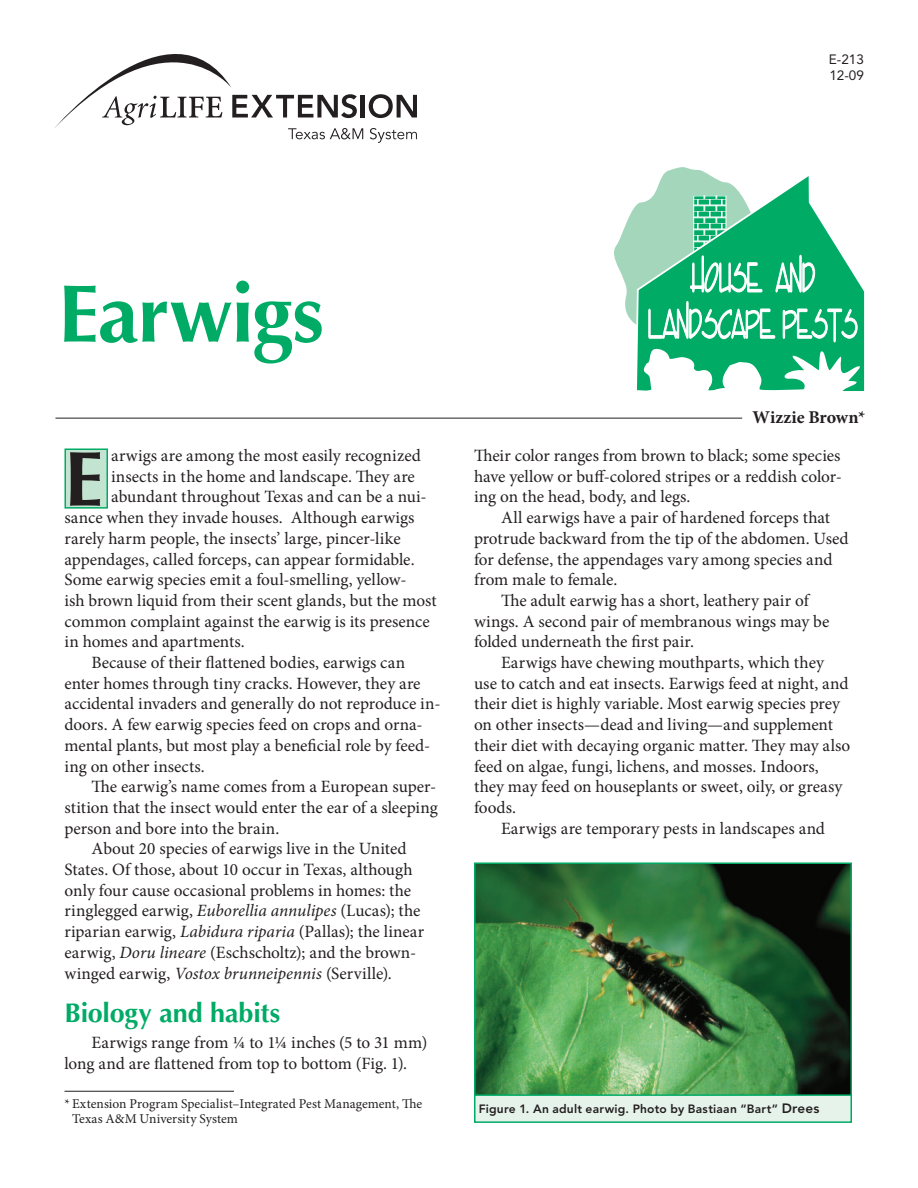
<style>
.page{position:relative;width:918px;height:1188px;background:#fff}
.page>*{position:absolute;margin:0;border:0;box-sizing:border-box;transform-origin:0 0}
.t1{font:700 81.45px "Optima";letter-spacing:-.015em;color:#00ab66}
.body_text{font:700 77.7px "Optima";color:#231f20}
.heading1{font:700 27px "Optima";letter-spacing:-.005em;color:#00ab66}
.authors{font:700 18px "Minion Pro";letter-spacing:-.005em;color:#231f20}
.body_text-2{font:17.25px/20.7px "Minion Pro";color:#231f20}
.author_info{font:13.5px/15px "Minion Pro";letter-spacing:.005em;color:#231f20}
.t2{font:13.5px "Avenir";color:#231f20}
.captions{font:800 12px "Avenir";letter-spacing:.02em;color:#231f20}
.s1{font-style:italic}
.s2{font-size:13.5px}
</style>
<div class="page">
<div style="left:64px;top:448px;width:44px;height:61px;background:#c4e4d2;border:2px solid #00ab66"></div>
<svg style="left:637px;top:282px;width:228px;height:109px"></svg>
<svg style="left:614px;top:167px;width:244px;height:194px"></svg>
<hr style="left:56px;top:418px;width:686px;height:1px;background:#231f20">
<hr style="left:64px;top:1091px;width:170px;height:1px;background:#231f20">
<img style="left:477px;top:865px;width:372px;height:229px">
<div style="left:474px;top:862px;width:378px;height:238px;border:2px solid #00ab66"></div>
<div style="left:475px;top:1095px;width:376px;height:27px;background:#e6f3eb"></div>
<div style="left:474px;top:1094px;width:378px;height:29px;border:2px solid #00ab66"></div>
<hr style="left:361px;top:95px;width:4px;height:22px;background:#231f20">
<svg style="left:369px;top:94px;width:48px;height:24px"></svg>
<svg style="left:370px;top:128px;width:47px;height:15px"></svg>
<svg style="left:54px;top:54px;width:309px;height:85px"></svg>
<p class="t2" style="left:829px;top:52px;width:37px">E-213</p>
<p class="t2" style="left:829px;top:68px;width:36px">12-09</p>
<p class="t1" style="left:58px;top:266px;width:267px">Earwigs</p>
<p class="body_text" style="left:64px;top:434px;width:40px">E</p>
<p class="body_text-2" style="left:111px;top:445px;width:311px">arwigs are among the most easily recognized</p>
<p class="body_text-2" style="left:111px;top:466px;width:305px">insects in the home and landscape. They are</p>
<p class="body_text-2" style="left:111px;top:487px;width:317px">abundant throughout Texas and can be a nui-</p>
<p class="body_text-2" style="left:64px;top:507px;width:352px">sance when they invade houses. Although earwigs</p>
<p class="body_text-2" style="left:64px;top:528px;width:338px">rarely harm people, the insects’ large, pincer-like</p>
<p class="body_text-2" style="left:64px;top:549px;width:352px">appendages, called forceps, can appear formidable.</p>
<p class="body_text-2" style="left:64px;top:569px;width:344px">Some earwig species emit a foul-smelling, yellow-</p>
<p class="body_text-2" style="left:64px;top:590px;width:374px">ish brown liquid from their scent glands, but the most</p>
<p class="body_text-2" style="left:64px;top:611px;width:367px">common complaint against the earwig is its presence</p>
<p class="body_text-2" style="left:64px;top:632px;width:182px">in homes and apartments.</p>
<p class="body_text-2" style="left:64px;top:652px;width:378px;text-indent:27px">Because of their flattened bodies, earwigs can enter homes through tiny cracks. However, they are accidental invaders and generally do not reproduce in&shy;doors. A few earwig species feed on crops and orna&shy;mental plants, but most play a beneficial role by feed&shy;ing on other insects.</p>
<p class="body_text-2" style="left:64px;top:776px;width:375px;text-align:justify;text-indent:27px">The earwig’s name comes from a European super&shy;stition that the insect would enter the ear of a sleeping person and bore into the brain.</p>
<p class="body_text-2" style="left:64px;top:839px;width:361px;text-indent:27px">About 20 species of earwigs live in the United States. Of those, about 10 occur in Texas, although only four cause occasional problems in homes: the ringlegged earwig, <span class="s1">Euborellia annulipes</span> (Lucas); the riparian earwig, <span class="s1">Labidura riparia</span> (Pallas); the linear earwig, <span class="s1">Doru lineare</span> (Eschscholtz); and the brown&shy;winged earwig, <span class="s1">Vostox brunneipennis</span> (Serville).</p>
<p class="heading1" style="left:64px;top:997px;width:217px">Biology and habits</p>
<p class="body_text-2" style="left:64px;top:1032px;width:364px;text-indent:27px">Earwigs range from ¼ to 1¼ inches (5 to 31 mm) long and are flattened from top to bottom (Fig. 1).</p>
<p class="authors" style="left:753px;top:405px;width:114px">Wizzie Brown*</p>
<p class="body_text-2" style="left:474px;top:445px;width:369px;text-align:justify">Their color ranges from brown to black; some species have yellow or buff-colored stripes or a reddish color&shy;ing on the head, body, and legs.</p>
<p class="body_text-2" style="left:474px;top:507px;width:376px;text-indent:27px">All earwigs have a pair of hardened forceps that protrude backward from the tip of the abdomen. Used for defense, the appendages vary among species and from male to female.</p>
<p class="body_text-2" style="left:474px;top:590px;width:357px;text-indent:27px">The adult earwig has a short, leathery pair of wings. A second pair of membranous wings may be folded underneath the first pair.</p>
<p class="body_text-2" style="left:474px;top:652px;width:378px;text-indent:27px">Earwigs have chewing mouthparts, which they use to catch and eat insects. Earwigs feed at night, and their diet is highly variable. Most earwig species prey on other insects—dead and living—and supplement their diet with decaying organic matter. They may also feed on algae, fungi, lichens, and mosses. Indoors, they may feed on houseplants or sweet, oily, or greasy foods.</p>
<p class="body_text-2" style="left:501px;top:818px;width:326px">Earwigs are temporary pests in landscapes and</p>
<p class="author_info" style="left:72px;top:1096px;width:352px;text-indent:-8px">* Extension Program Specialist–Integrated Pest Management, The<br>Texas A&amp;M University System</p>
<p class="captions" style="left:479px;top:1101px;width:342px">Figure 1. An adult earwig. Photo by Bastiaan “Bart” <span class="s2">Drees</span></p>
</div>
